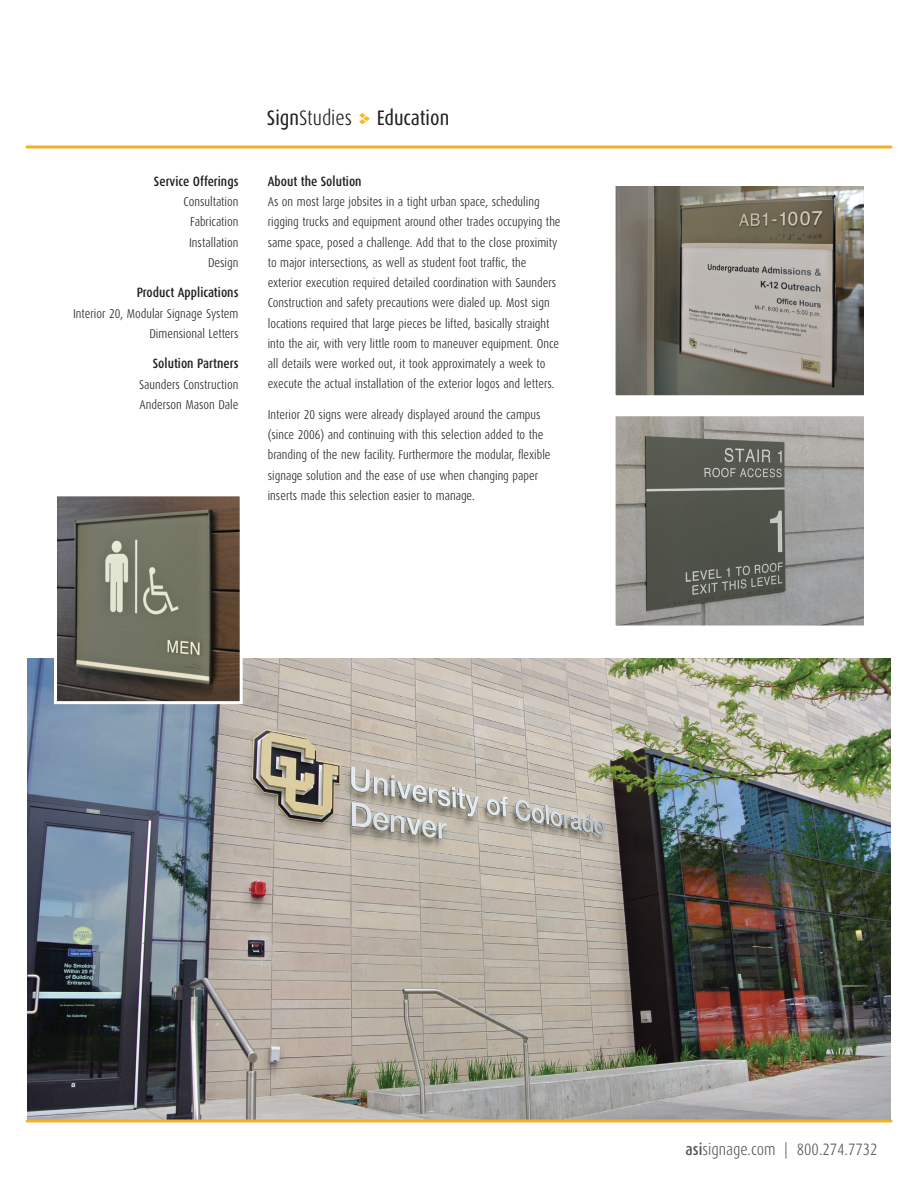
<style>
.page{position:relative;width:918px;height:1188px;background:#fff}
.page>*{position:absolute;margin:0;border:0;box-sizing:border-box;transform-origin:0 0}
.t1{font:300 21px "Dax Condensed";color:#231f20}
.t2{font:21px "Dax Condensed";color:#231f20}
.t3{font:300 16.5px "Dax Condensed";color:#57585a}
.MOD_CS_Side_Tab_Titl{font:500 13.5px "Dax Condensed";color:#231f20}
.MOD_CS_Body_Subhead{font:500 13.5px "Dax Condensed";color:#231f20}
.MOD_Body_Copy{font:300 12.75px/20.2px "Dax Condensed";color:#231f20}
.MOD_CS_Side_Tab{font:300 12.75px "Dax Condensed";color:#231f20}
.s1{font-weight:400}
.s2{font-weight:500}
</style>
<div class="page">
<img style="left:27px;top:658px;width:864px;height:461px">
<svg style="left:615px;top:186px;width:249px;height:210px;background:#868279"></svg>
<svg style="left:615px;top:416px;width:249px;height:210px;background:#82827d"></svg>
<svg style="left:52px;top:496px;width:192px;height:210px;background:#737064"></svg>
<svg style="left:359px;top:113px;width:11px;height:11px"></svg>
<hr style="left:27px;top:146px;width:864px;height:2px;background:#f3b124">
<hr style="left:27px;top:1119px;width:864px;height:3px;background:#f3b124">
<p class="MOD_CS_Side_Tab_Titl" style="left:154px;top:174px;width:86px">Service Offerings</p>
<p class="MOD_CS_Side_Tab" style="left:184px;top:195px;width:56px">Consultation</p>
<p class="MOD_CS_Side_Tab" style="left:190px;top:215px;width:50px">Fabrication</p>
<p class="MOD_CS_Side_Tab" style="left:189px;top:235px;width:51px">Installation</p>
<p class="MOD_CS_Side_Tab" style="left:208px;top:256px;width:32px">Design</p>
<p class="MOD_CS_Side_Tab_Titl" style="left:137px;top:285px;width:103px">Product Applications</p>
<p class="MOD_CS_Side_Tab" style="left:73px;top:306px;width:167px">Interior 20, Modular Signage System</p>
<p class="MOD_CS_Side_Tab" style="left:149px;top:327px;width:91px">Dimensional Letters</p>
<p class="MOD_CS_Side_Tab_Titl" style="left:153px;top:356px;width:87px">Solution Partners</p>
<p class="MOD_CS_Side_Tab" style="left:139px;top:377px;width:101px">Saunders Construction</p>
<p class="MOD_CS_Side_Tab" style="left:140px;top:398px;width:100px">Anderson Mason Dale</p>
<h1 class="t1" style="left:267px;top:106px;width:87px"><span class="s1">Sign</span>Studies</h1>
<p class="t2" style="left:377px;top:106px;width:74px">Education</p>
<p class="MOD_CS_Body_Subhead" style="left:268px;top:174px;width:95px">About the Solution</p>
<p class="MOD_Body_Copy" style="left:268px;top:192px;width:294px">As on most large jobsites in a tight urban space, scheduling rigging trucks and equipment around other trades occupying the same space, posed a challenge. Add that to the close proximity to major intersections, as well as student foot traffic, the exterior execution required detailed coordination with Saunders Construction and safety precautions were dialed up. Most sign locations required that large pieces be lifted, basically straight into the air, with very little room to maneuver equipment. Once all details were worked out, it took approximately a week to execute the actual installation of the exterior logos and letters.</p>
<p class="MOD_Body_Copy" style="left:268px;top:405px;width:284px">Interior 20 signs were already displayed around the campus (since 2006) and continuing with this selection added to the branding of the new facility. Furthermore the modular, flexible signage solution and the ease of use when changing paper inserts made this selection easier to manage.</p>
<p class="t3" style="left:686px;top:1140px;width:193px"><span class="s2">asi</span>signage.com | 800.274.7732</p>
</div>
